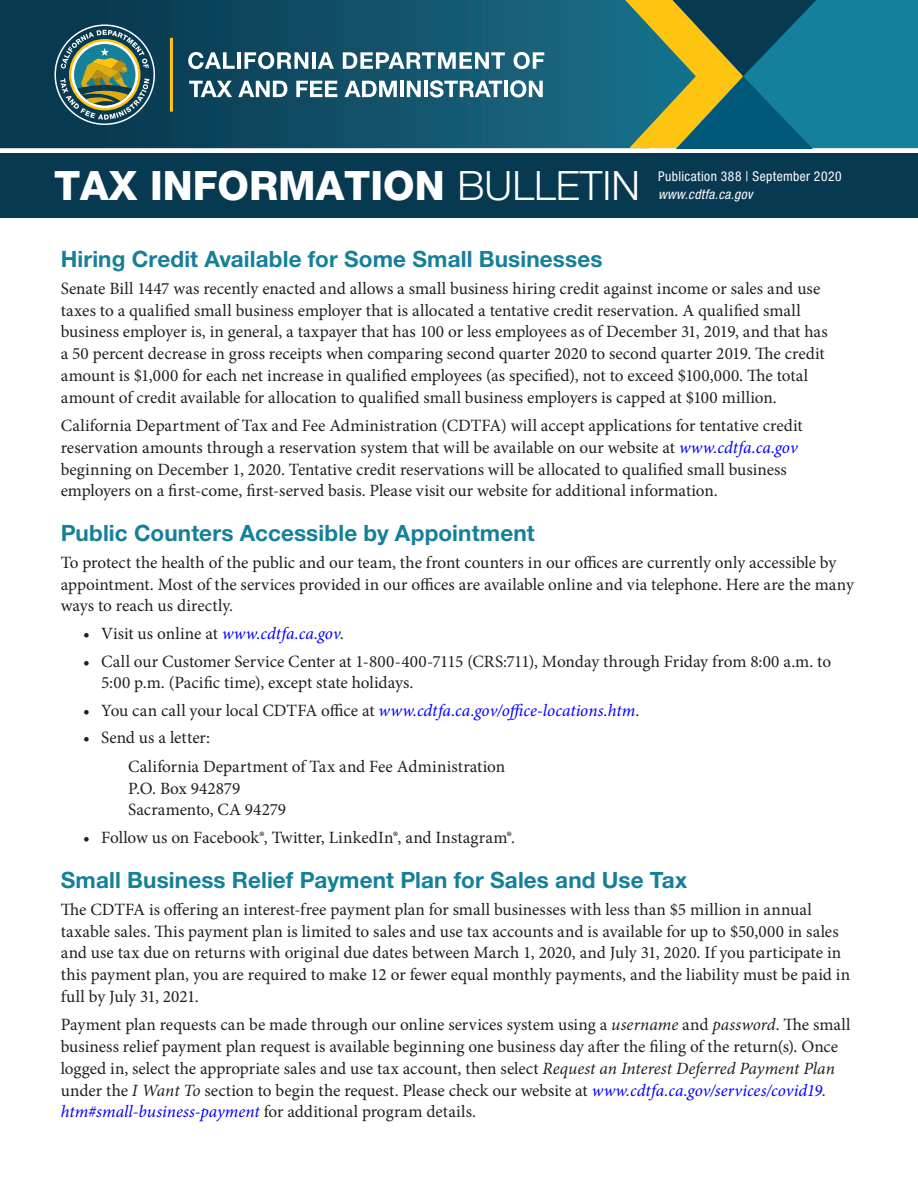
<style>
.page{position:relative;width:918px;height:1188px;background:#fff}
.page>*{position:absolute;margin:0;border:0;box-sizing:border-box;transform-origin:0 0}
.t1{font:800 40.5px "Helvetica Neue LT Std";color:#fff}
.t2{font:700 22.5px "Helvetica Neue LT Std";letter-spacing:.005em;color:#15809a}
.t3{font:17.25px/21.8px "Minion Pro";color:#231f20}
.t4{font:italic 17.25px "Minion Pro";color:#00f}
.t5{font:condensed 13.5px/18px "Helvetica Neue LT Std";letter-spacing:.03em;color:#fff}
.s1{font-weight:300}
.s2{font-style:italic}
.s3{font-style:italic;color:#00f}
.s4{font-style:normal;color:#231f20}
</style>
<div class="page">
<div style="left:0;top:153px;width:918px;height:64px;background:#073950"></div>
<svg style="left:0;top:0;width:611px;height:148px;background:#104e66"></svg>
<svg style="left:611px;top:0;width:307px;height:148px;background:#357b75"></svg>
<hr style="left:170px;top:38px;width:3px;height:74px;background:#fec412">
<svg style="left:188px;top:52px;width:47px;height:17px"></svg>
<hr style="left:237px;top:52px;width:4px;height:17px;background:#fff">
<svg style="left:245px;top:52px;width:63px;height:17px"></svg>
<hr style="left:312px;top:52px;width:4px;height:17px;background:#fff">
<svg style="left:318px;top:52px;width:16px;height:17px"></svg>
<svg style="left:343px;top:52px;width:162px;height:17px"></svg>
<svg style="left:514px;top:52px;width:30px;height:17px"></svg>
<svg style="left:189px;top:81px;width:43px;height:16px"></svg>
<svg style="left:238px;top:81px;width:49px;height:16px"></svg>
<svg style="left:296px;top:81px;width:41px;height:16px"></svg>
<svg style="left:345px;top:81px;width:52px;height:16px"></svg>
<hr style="left:400px;top:81px;width:4px;height:16px;background:#fff">
<svg style="left:407px;top:81px;width:14px;height:16px"></svg>
<hr style="left:424px;top:81px;width:4px;height:16px;background:#fff">
<svg style="left:430px;top:80px;width:72px;height:18px"></svg>
<hr style="left:504px;top:81px;width:4px;height:16px;background:#fff">
<svg style="left:510px;top:80px;width:33px;height:18px"></svg>
<svg style="left:55px;top:25px;width:99px;height:99px"></svg>
<div style="left:54px;top:24px;width:101px;height:101px;border:2px solid #fff;border-radius:50%"></div>
<svg style="left:60px;top:30px;width:89px;height:90px;background:#607d6b"></svg>
<h1 class="t1" style="left:54px;top:161px;width:587px">TAX INFORMATION <span class="s1">BULLETIN</span></h1>
<p class="t5" style="left:658px;top:167px;width:185px">Publication 388 | September 2020 <span class="s2">www.cdtfa.ca.gov</span></p>
<h2 class="t2" style="left:61px;top:245px;width:543px">Hiring Credit Available for Some Small Businesses</h2>
<p class="t3" style="left:61px;top:277px;width:768px">Senate Bill 1447 was recently enacted and allows a small business hiring credit against income or sales and use taxes to a qualified small business employer that is allocated a tentative credit reservation. A qualified small business employer is, in general, a taxpayer that has 100 or less employees as of December 31, 2019, and that has a 50 percent decrease in gross receipts when comparing second quarter 2020 to second quarter 2019. The credit amount is $1,000 for each net increase in qualified employees (as specified), not to exceed $100,000. The total amount of credit available for allocation to qualified small business employers is capped at $100 million.</p>
<p class="t3" style="left:61px;top:415px;width:744px">California Department of Tax and Fee Administration (CDTFA) will accept applications for tentative credit reservation amounts through a reservation system that will be available on our website at <span class="s3">www.cdtfa.ca.gov </span>beginning on December 1, 2020. Tentative credit reservations will be allocated to qualified small business employers on a first-come, first-served basis. Please visit our website for additional information.</p>
<h2 class="t2" style="left:61px;top:519px;width:476px">Public Counters Accessible by Appointment</h2>
<p class="t3" style="left:61px;top:552px;width:795px">To protect the health of the public and our team, the front counters in our offices are currently only accessible by appointment. Most of the services provided in our offices are available online and via telephone. Here are the many ways to reach us directly.</p>
<p class="t3" style="left:83px;top:623px;width:262px">• Visit us online at <span class="s3">www.cdtfa.ca.gov</span>.</p>
<p class="t3" style="left:101px;top:651px;width:731px;line-height:21px;text-indent:-18px">• Call our Customer Service Center at 1-800-400-7115 (CRS:711), Monday through Friday from 8:00 a.m. to<br>5:00 p.m. (Pacific time), except state holidays.</p>
<p class="t4" style="left:83px;top:698px;width:558px"><span class="s4">• You can call your local CDTFA office at</span> www.cdtfa.ca.gov/office-locations.htm<span class="s4">.</span></p>
<p class="t3" style="left:83px;top:727px;width:128px">• Send us a letter:</p>
<p class="t3" style="left:128px;top:756px;width:378px">California Department of Tax and Fee Administration<br>P.O. Box 942879<br>Sacramento, CA 94279</p>
<p class="t3" style="left:83px;top:827px;width:433px">• Follow us on Facebook®, Twitter, LinkedIn®, and Instagram®.</p>
<h2 class="t2" style="left:61px;top:866px;width:628px">Small Business Relief Payment Plan for Sales and Use Tax</h2>
<p class="t3" style="left:61px;top:899px;width:791px">The CDTFA is offering an interest-free payment plan for small businesses with less than $5 million in annual taxable sales. This payment plan is limited to sales and use tax accounts and is available for up to $50,000 in sales and use tax due on returns with original due dates between March 1, 2020, and July 31, 2020. If you participate in this payment plan, you are required to make 12 or fewer equal monthly payments, and the liability must be paid in full by July 31, 2021.</p>
<p class="t3" style="left:61px;top:1014px;width:791px">Payment plan requests can be made through our online services system using a <span class="s2">username</span> and <span class="s2">password</span>. The small business relief payment plan request is available beginning one business day after the filing of the return(s). Once logged in, select the appropriate sales and use tax account, then select <span class="s2">Request an Interest Deferred Payment Plan </span>under the <span class="s2">I Want To</span> section to begin the request. Please check our website at <span class="s3">www.cdtfa.ca.gov/services/covid19. htm#small-business-payment</span> for additional program details.</p>
</div>
